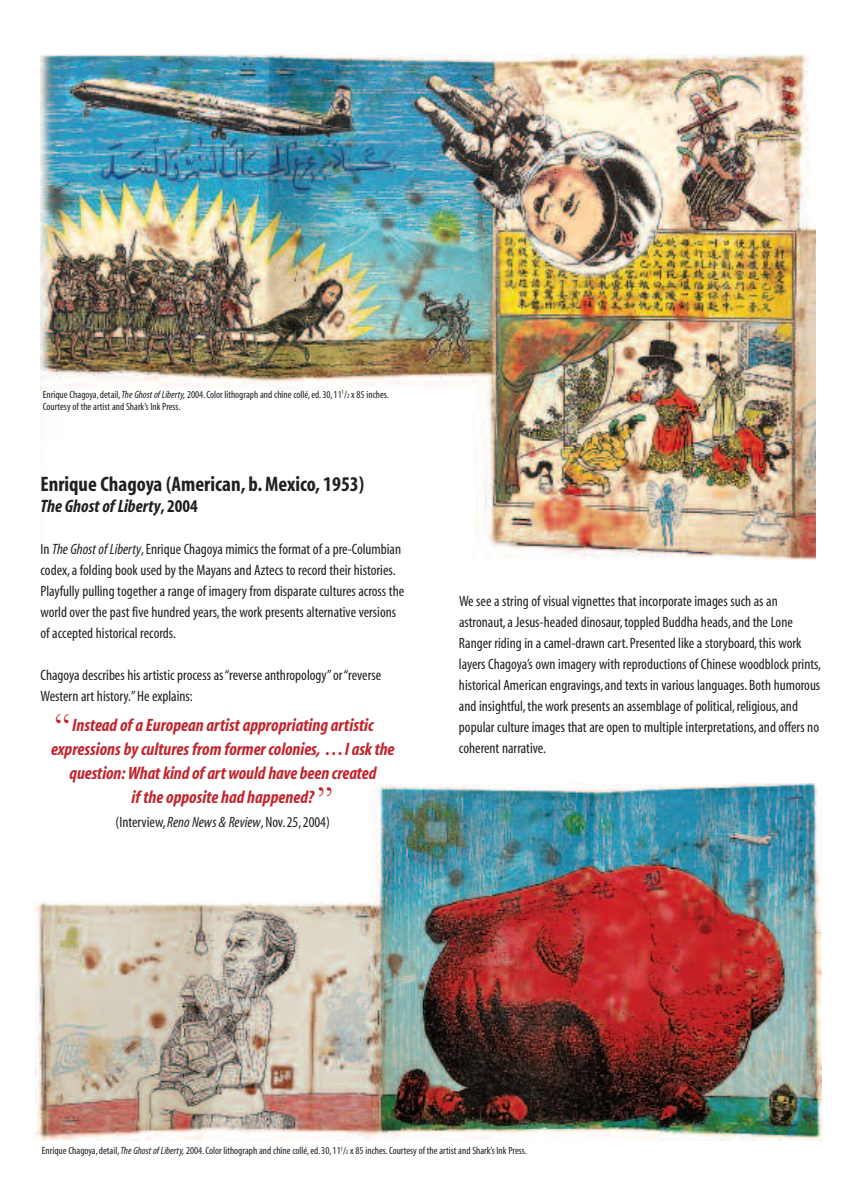
<style>
.page{position:relative;width:864px;height:1188px;background:#fff}
.page>*{position:absolute;margin:0;border:0;box-sizing:border-box;transform-origin:0 0}
.t1{font:36px "Baskerville";color:#c0262d}
.t2{font:700 condensed 21px "Myriad";color:#231f20}
.t3{font:italic 700 condensed 18px/24px "Myriad";color:#c0262d;text-align:center}
.t4{font:italic 700 condensed 18px "Myriad";color:#231f20}
.t5{font:condensed 15px/21px "Myriad";color:#231f20}
.t6{font:condensed 10.5px/12.6px "Myriad";color:#231f20}
.s1{font-style:italic}
.s2{font-size:6.3px}
.s3{font-style:normal}
</style>
<div class="page">
<img style="left:35px;top:784px;width:787px;height:356px">
<img style="left:40px;top:54px;width:776px;height:506px">
<p class="t6" style="left:43px;top:389px;width:348px">Enrique Chagoya, detail,<span class="s1">The Ghost of Liberty,</span> 2004.Color lithograph and chîne collé, ed.30, 11<sup>1</sup>/<span class="s2">2</span> x 85 inches.<br>Courtesy of the artist and Shark’s Ink Press.</p>
<h2 class="t2" style="left:40px;top:476px;width:325px">Enrique Chagoya (American, b. Mexico, 1953)</h2>
<p class="t4" style="left:40px;top:499px;width:159px">The Ghost of Liberty<span class="s3">, 2004</span></p>
<p class="t5" style="left:40px;top:539px;width:365px">In <span class="s1">The Ghost of Liberty</span>, Enrique Chagoya mimics the format of a pre-Columbian codex, a folding book used by the Mayans and Aztecs to record their histories.<br>Playfully pulling together a range of imagery from disparate cultures across the world over the past five hundred years, the work presents alternative versions of accepted historical records.</p>
<p class="t5" style="left:40px;top:665px;width:342px">Chagoya describes his artistic process as “reverse anthropology”or “reverse<br>Western art history.”He explains:</p>
<p class="t3" style="left:51px;top:715px;width:345px">Instead of a European artist appropriating artistic expressions by cultures from former colonies, . . . I ask the question: What kind of art would have been created<br>if the opposite had happened?</p>
<p class="t5" style="left:116px;top:813px;width:216px">(Interview,<span class="s1">Reno News &amp; Review</span>,Nov.25,2004)</p>
<h1 class="t1" style="left:54px;top:705px;width:18px">“</h1>
<h1 class="t1" style="left:317px;top:778px;width:18px">”</h1>
<p class="t5" style="left:459px;top:592px;width:364px">We see a string of visual vignettes that incorporate images such as an astronaut,a Jesus-headed dinosaur, toppled Buddha heads, and the Lone Ranger riding in a camel-drawn cart.Presented like a storyboard, this work layers Chagoya’s own imagery with reproductions of Chinese woodblock prints, historical American engravings,and texts in various languages.Both humorous and insightful, the work presents an assemblage of political, religious, and popular culture images that are open to multiple interpretations, and offers no coherent narrative.</p>
<p class="t6" style="left:42px;top:1145px;width:487px">Enrique Chagoya, detail,<span class="s1">The Ghost of Liberty,</span> 2004.Color lithograph and chîne collé, ed.30, 11<sup>1</sup>/<span class="s2">2</span> x 85 inches.Courtesy of the artist and Shark’s Ink Press.</p>
</div>
